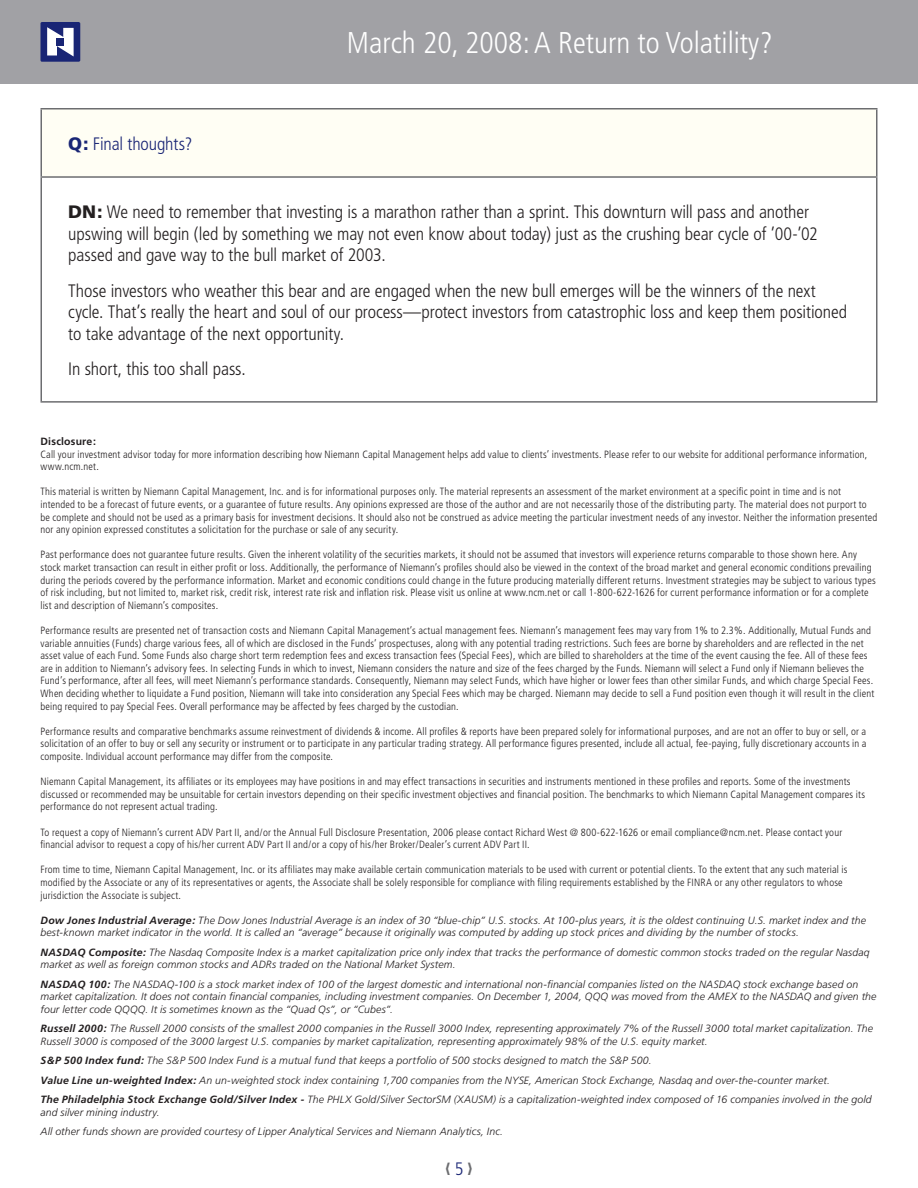
<style>
.page{position:relative;width:918px;height:1188px;background:#fff}
.page>*{position:absolute;margin:0;border:0;box-sizing:border-box;transform-origin:0 0}
.t1{font:300 condensed 30px "Frutiger";color:#fff}
.t2{font:300 condensed 18px/21.6px "Frutiger";letter-spacing:-.005em;color:#231f20}
.t3{font:300 condensed 18px "Frutiger";letter-spacing:-.005em;color:#192575}
.t4{font:300 condensed 10.5px/12.6px "Frutiger";letter-spacing:.015em;color:#231f20}
.t5{font:italic 300 10.5px/12.6px "Frutiger";letter-spacing:.01em;color:#231f20}
.t6{font:700 10.5px "Frutiger";letter-spacing:.02em;color:#231f20}
.s1{font-weight:900;font-stretch:normal}
.s2{font-weight:700}
</style>
<div class="page">
<div style="left:0;top:0;width:918px;height:84px;background:#a1a1a5"></div>
<svg style="left:40px;top:22px;width:40px;height:40px;background:#6a72a5"></svg>
<div style="left:57px;top:38px;width:7px;height:7px;background:#192575"></div>
<div style="left:41px;top:109px;width:836px;height:68px;background:#fffef4"></div>
<hr style="left:40px;top:108px;width:838px;height:2px;background:#6c6d70">
<hr style="left:40px;top:110px;width:2px;height:66px;background:#6c6d70">
<hr style="left:876px;top:110px;width:2px;height:66px;background:#6c6d70">
<hr style="left:40px;top:176px;width:838px;height:2px;background:#6c6d70">
<hr style="left:40px;top:178px;width:2px;height:223px;background:#6c6d70">
<hr style="left:876px;top:178px;width:2px;height:223px;background:#6c6d70">
<hr style="left:40px;top:401px;width:838px;height:2px;background:#6c6d70">
<p class="t3" style="left:68px;top:134px;width:126px"><span class="s1">Q:</span> Final thoughts?</p>
<h1 class="t1" style="left:347px;top:26px;width:427px">March 20, 2008: A Return to Volatility?</h1>
<p class="t2" style="left:68px;top:202px;width:751px"><span class="s1">DN:</span> We need to remember that investing is a marathon rather than a sprint. This downturn will pass and another upswing will begin (led by something we may not even know about today) just as the crushing bear cycle of ’00-’02 passed and gave way to the bull market of 2003.</p>
<p class="t2" style="left:68px;top:280px;width:780px">Those investors who weather this bear and are engaged when the new bull emerges will be the winners of the next cycle. That’s really the heart and soul of our process—protect investors from catastrophic loss and keep them positioned to take advantage of the next opportunity.</p>
<p class="t2" style="left:68px;top:358px;width:179px">In short, this too shall pass.</p>
<p class="t6" style="left:40px;top:435px;width:57px">Disclosure:</p>
<p class="t4" style="left:40px;top:448px;width:828px">Call your investment advisor today for more information describing how Niemann Capital Management helps add value to clients’ investments. Please refer to our website for additional performance information, www.ncm.net.</p>
<p class="t4" style="left:40px;top:486px;width:838px">This material is written by Niemann Capital Management, Inc. and is for informational purposes only. The material represents an assessment of the market environment at a specific point in time and is not intended to be a forecast of future events, or a guarantee of future results. Any opinions expressed are those of the author and are not necessarily those of the distributing party. The material does not purport to be complete and should not be used as a primary basis for investment decisions. It should also not be construed as advice meeting the particular investment needs of any investor. Neither the information presented nor any opinion expressed constitutes a solicitation for the purchase or sale of any security.</p>
<p class="t4" style="left:40px;top:549px;width:837px">Past performance does not guarantee future results. Given the inherent volatility of the securities markets, it should not be assumed that investors will experience returns comparable to those shown here. Any stock market transaction can result in either profit or loss. Additionally, the performance of Niemann’s profiles should also be viewed in the context of the broad market and general economic conditions prevailing during the periods covered by the performance information. Market and economic conditions could change in the future producing materially different returns. Investment strategies may be subject to various types of risk including, but not limited to, market risk, credit risk, interest rate risk and inflation risk. Please visit us online at www.ncm.net or call 1-800-622-1626 for current performance information or for a complete list and description of Niemann’s composites.</p>
<p class="t4" style="left:40px;top:624px;width:835px">Performance results are presented net of transaction costs and Niemann Capital Management’s actual management fees. Niemann’s management fees may vary from 1% to 2.3%. Additionally, Mutual Funds and variable annuities (Funds) charge various fees, all of which are disclosed in the Funds’ prospectuses, along with any potential trading restrictions. Such fees are borne by shareholders and are reflected in the net asset value of each Fund. Some Funds also charge short term redemption fees and excess transaction fees (Special Fees), which are billed to shareholders at the time of the event causing the fee. All of these fees are in addition to Niemann’s advisory fees. In selecting Funds in which to invest, Niemann considers the nature and size of the fees charged by the Funds. Niemann will select a Fund only if Niemann believes the Fund’s performance, after all fees, will meet Niemann’s performance standards. Consequently, Niemann may select Funds, which have higher or lower fees than other similar Funds, and which charge Special Fees.<br>When deciding whether to liquidate a Fund position, Niemann will take into consideration any Special Fees which may be charged. Niemann may decide to sell a Fund position even though it will result in the client being required to pay Special Fees. Overall performance may be affected by fees charged by the custodian.</p>
<p class="t4" style="left:40px;top:725px;width:828px;text-align:justify">Performance results and comparative benchmarks assume reinvestment of dividends &amp; income. All profiles &amp; reports have been prepared solely for informational purposes, and are not an offer to buy or sell, or a solicitation of an offer to buy or sell any security or instrument or to participate in any particular trading strategy. All performance figures presented, include all actual, fee-paying, fully discretionary accounts in a composite. Individual account performance may differ from the composite.</p>
<p class="t4" style="left:40px;top:775px;width:826px">Niemann Capital Management, its affiliates or its employees may have positions in and may effect transactions in securities and instruments mentioned in these profiles and reports. Some of the investments discussed or recommended may be unsuitable for certain investors depending on their specific investment objectives and financial position. The benchmarks to which Niemann Capital Management compares its performance do not represent actual trading.</p>
<p class="t4" style="left:40px;top:826px;width:803px">To request a copy of Niemann’s current ADV Part II, and/or the Annual Full Disclosure Presentation, 2006 please contact Richard West @ 800-622-1626 or email compliance@ncm.net. Please contact your financial advisor to request a copy of his/her current ADV Part II and/or a copy of his/her Broker/Dealer’s current ADV Part II.</p>
<p class="t4" style="left:40px;top:864px;width:808px">From time to time, Niemann Capital Management, Inc. or its affiliates may make available certain communication materials to be used with current or potential clients. To the extent that any such material is modified by the Associate or any of its representatives or agents, the Associate shall be solely responsible for compliance with filing requirements established by the FINRA or any other regulators to whose jurisdiction the Associate is subject.</p>
<p class="t5" style="left:40px;top:914px;width:827px"><span class="s2">Dow Jones Industrial Average:</span> The Dow Jones Industrial Average is an index of 30 “blue-chip” U.S. stocks. At 100-plus years, it is the oldest continuing U.S. market index and the best-known market indicator in the world. It is called an “average” because it originally was computed by adding up stock prices and dividing by the number of stocks.</p>
<p class="t5" style="left:40px;top:946px;width:831px"><span class="s2">NASDAQ Composite:</span> The Nasdaq Composite Index is a market capitalization price only index that tracks the performance of domestic common stocks traded on the regular Nasdaq market as well as foreign common stocks and ADRs traded on the National Market System.</p>
<p class="t5" style="left:40px;top:978px;width:837px"><span class="s2">NASDAQ 100:</span> The NASDAQ-100 is a stock market index of 100 of the largest domestic and international non-financial companies listed on the NASDAQ stock exchange based on market capitalization. It does not contain financial companies, including investment companies. On December 1, 2004, QQQ was moved from the AMEX to the NASDAQ and given the four letter code QQQQ. It is sometimes known as the “Quad Qs”, or “Cubes”.</p>
<p class="t5" style="left:40px;top:1022px;width:834px"><span class="s2">Russell 2000:</span> The Russell 2000 consists of the smallest 2000 companies in the Russell 3000 Index, representing approximately 7% of the Russell 3000 total market capitalization. The<br>Russell 3000 is composed of the 3000 largest U.S. companies by market capitalization, representing approximately 98% of the U.S. equity market.</p>
<p class="t5" style="left:40px;top:1054px;width:613px"><span class="s2">S&amp;P 500 Index fund:</span> The S&amp;P 500 Index Fund is a mutual fund that keeps a portfolio of 500 stocks designed to match the S&amp;P 500.</p>
<p class="t5" style="left:40px;top:1074px;width:791px"><span class="s2">Value Line un-weighted Index:</span> An un-weighted stock index containing 1,700 companies from the NYSE, American Stock Exchange, Nasdaq and over-the-counter market.</p>
<p class="t5" style="left:40px;top:1093px;width:833px"><span class="s2">The Philadelphia Stock Exchange Gold/Silver Index -</span> The PHLX Gold/Silver SectorSM (XAUSM) is a capitalization-weighted index composed of 16 companies involved in the gold and silver mining industry.</p>
<p class="t5" style="left:40px;top:1125px;width:464px">All other funds shown are provided courtesy of Lipper Analytical Services and Niemann Analytics, Inc.</p>
<h2 class="t3" style="left:455px;top:1158px;width:10px">5</h2>
</div>
